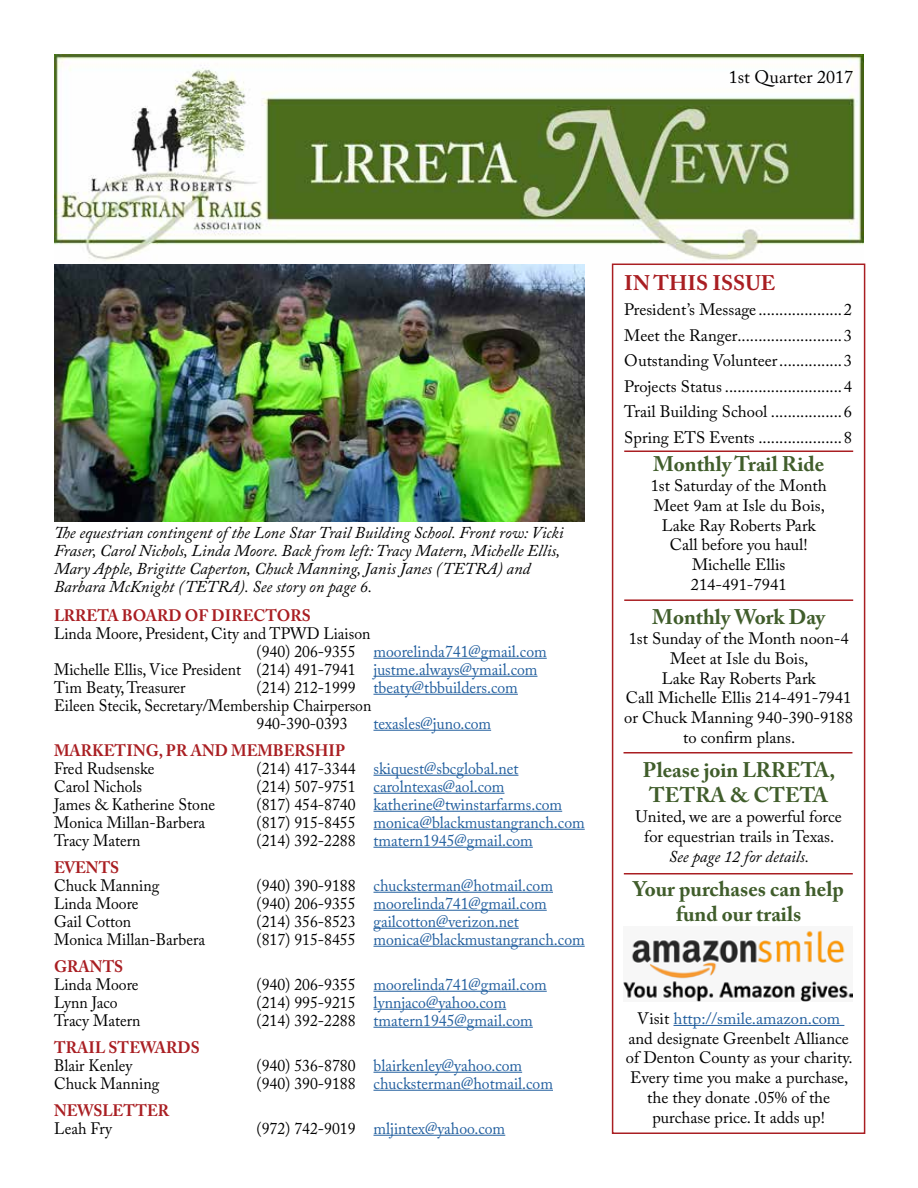
<style>
.page{position:relative;width:918px;height:1188px;background:#fff}
.page>*{position:absolute;margin:0;border:0;box-sizing:border-box;transform-origin:0 0}
.t1{font:700 21px/25.2px "Adobe Caslon Pro";color:#405d2b;text-align:center}
.t2{font:700 21px "Adobe Caslon Pro";color:#a91e22}
.t3{font:18px "Adobe Caslon Pro";color:#000}
.t4{font:16.5px/19.8px "Adobe Caslon Pro";color:#000;text-align:center}
.t5{font:16.5px "Adobe Caslon Pro";color:#215e9e;scale:.95 1}
.t6{font:16.5px "Adobe Caslon Pro";color:#000;scale:.95 1}
.t7{font:italic 16.5px/18px "Adobe Caslon Pro";color:#000}
.t8{font:700 16.5px "Adobe Caslon Pro";color:#a91e22;scale:.95 1}
.s1{color:#000}
.s2{color:#215e9e}
</style>
<div class="page">
<img style="left:54px;top:54px;width:810px;height:216px">
<img style="left:54px;top:264px;width:531px;height:257px">
<div style="left:612px;top:264px;width:253px;height:870px;border:2px solid #a91e22"></div>
<hr style="left:374px;top:658px;width:173px;height:1px;background:#215e9e">
<hr style="left:374px;top:676px;width:163px;height:1px;background:#215e9e">
<hr style="left:374px;top:694px;width:144px;height:1px;background:#215e9e">
<hr style="left:374px;top:730px;width:117px;height:1px;background:#215e9e">
<hr style="left:374px;top:775px;width:144px;height:1px;background:#215e9e">
<hr style="left:374px;top:793px;width:130px;height:1px;background:#215e9e">
<hr style="left:374px;top:811px;width:188px;height:1px;background:#215e9e">
<hr style="left:374px;top:829px;width:211px;height:1px;background:#215e9e">
<hr style="left:374px;top:847px;width:159px;height:1px;background:#215e9e">
<hr style="left:374px;top:892px;width:179px;height:1px;background:#215e9e">
<hr style="left:374px;top:910px;width:173px;height:1px;background:#215e9e">
<hr style="left:374px;top:928px;width:145px;height:1px;background:#215e9e">
<hr style="left:374px;top:946px;width:211px;height:1px;background:#215e9e">
<hr style="left:374px;top:991px;width:173px;height:1px;background:#215e9e">
<hr style="left:374px;top:1009px;width:132px;height:1px;background:#215e9e">
<hr style="left:374px;top:1027px;width:159px;height:1px;background:#215e9e">
<hr style="left:374px;top:1072px;width:148px;height:1px;background:#215e9e">
<hr style="left:374px;top:1090px;width:179px;height:1px;background:#215e9e">
<hr style="left:374px;top:1135px;width:131px;height:1px;background:#215e9e">
<hr style="left:673px;top:1025px;width:171px;height:1px;background:#215e9e">
<hr style="left:624px;top:599px;width:229px;height:2px;background:#a91e22">
<hr style="left:624px;top:752px;width:228px;height:2px;background:#a91e22">
<img style="left:624px;top:930px;width:228px;height:72px">
<hr style="left:624px;top:451px;width:229px;height:1px;background:#a91e22">
<hr style="left:624px;top:873px;width:229px;height:1px;background:#a91e22">
<p class="t3" style="left:729px;top:66px;width:126px">1st Quarter 2017</p>
<p class="t7" style="left:54px;top:523px;width:511px">The equestrian contingent of the Lone Star Trail Building School. Front row: Vicki Fraser, Carol Nichols, Linda Moore. Back from left: Tracy Matern, Michelle Ellis, Mary Apple, Brigitte Caperton, Chuck Manning, Janis Janes (TETRA) and Barbara McKnight (TETRA). See story on page 6.</p>
<p class="t8" style="left:54px;top:605px;width:272px">LRRETA BOARD OF DIRECTORS</p>
<p class="t6" style="left:54px;top:623px;width:335px">Linda Moore, President, City and TPWD Liaison</p>
<p class="t5" style="left:257px;top:641px;width:307px"><span class="s1">(940) 206-9355</span> moorelinda741@gmail.com</p>
<p class="t6" style="left:54px;top:659px;width:510px">Michelle Ellis, Vice President (214) 491-7941 <span class="s2">justme.always@ymail.com</span></p>
<p class="t6" style="left:54px;top:677px;width:140px">Tim Beaty, Treasurer</p>
<p class="t5" style="left:257px;top:677px;width:277px"><span class="s1">(214) 212-1999</span> tbeaty@tbbuilders.com</p>
<p class="t6" style="left:54px;top:695px;width:336px">Eileen Stecik, Secretary/Membership Chairperson</p>
<p class="t6" style="left:257px;top:713px;width:97px">940-390-0393</p>
<p class="t5" style="left:374px;top:713px;width:125px">texasles@juno.com</p>
<p class="t8" style="left:54px;top:740px;width:308px">MARKETING, PR AND MEMBERSHIP</p>
<p class="t6" style="left:54px;top:758px;width:107px">Fred Rudsenske</p>
<p class="t5" style="left:257px;top:758px;width:277px"><span class="s1">(214) 417-3344</span> skiquest@sbcglobal.net</p>
<p class="t6" style="left:54px;top:776px;width:94px">Carol Nichols</p>
<p class="t5" style="left:257px;top:776px;width:263px"><span class="s1">(214) 507-9751</span> carolntexas@aol.com</p>
<p class="t6" style="left:54px;top:794px;width:171px">James &amp; Katherine Stone</p>
<p class="t5" style="left:257px;top:794px;width:323px"><span class="s1">(817) 454-8740</span> katherine@twinstarfarms.com</p>
<p class="t6" style="left:54px;top:812px;width:161px">Monica Millan-Barbera</p>
<p class="t5" style="left:257px;top:812px;width:347px"><span class="s1">(817) 915-8455</span> monica@blackmustangranch.com</p>
<p class="t6" style="left:54px;top:830px;width:93px">Tracy Matern</p>
<p class="t5" style="left:257px;top:830px;width:292px"><span class="s1">(214) 392-2288</span> tmatern1945@gmail.com</p>
<p class="t8" style="left:54px;top:857px;width:70px">EVENTS</p>
<p class="t6" style="left:54px;top:875px;width:112px">Chuck Manning</p>
<p class="t5" style="left:257px;top:875px;width:314px"><span class="s1">(940) 390-9188</span> chucksterman@hotmail.com</p>
<p class="t6" style="left:54px;top:893px;width:91px">Linda Moore</p>
<p class="t5" style="left:257px;top:893px;width:307px"><span class="s1">(940) 206-9355</span> moorelinda741@gmail.com</p>
<p class="t6" style="left:54px;top:911px;width:83px">Gail Cotton</p>
<p class="t5" style="left:257px;top:911px;width:278px"><span class="s1">(214) 356-8523</span> gailcotton@verizon.net</p>
<p class="t6" style="left:54px;top:929px;width:161px">Monica Millan-Barbera</p>
<p class="t5" style="left:257px;top:929px;width:347px"><span class="s1">(817) 915-8455</span> monica@blackmustangranch.com</p>
<p class="t8" style="left:54px;top:956px;width:74px">GRANTS</p>
<p class="t6" style="left:54px;top:974px;width:91px">Linda Moore</p>
<p class="t5" style="left:257px;top:974px;width:307px"><span class="s1">(940) 206-9355</span> moorelinda741@gmail.com</p>
<p class="t6" style="left:54px;top:992px;width:69px">Lynn Jaco</p>
<p class="t5" style="left:257px;top:992px;width:264px"><span class="s1">(214) 995-9215</span> lynnjaco@yahoo.com</p>
<p class="t6" style="left:54px;top:1010px;width:93px">Tracy Matern</p>
<p class="t5" style="left:257px;top:1010px;width:292px"><span class="s1">(214) 392-2288</span> tmatern1945@gmail.com</p>
<p class="t8" style="left:54px;top:1037px;width:155px">TRAIL STEWARDS</p>
<p class="t6" style="left:54px;top:1055px;width:84px">Blair Kenley</p>
<p class="t5" style="left:257px;top:1055px;width:281px"><span class="s1">(940) 536-8780</span> blairkenley@yahoo.com</p>
<p class="t6" style="left:54px;top:1073px;width:112px">Chuck Manning</p>
<p class="t5" style="left:257px;top:1073px;width:314px"><span class="s1">(940) 390-9188</span> chucksterman@hotmail.com</p>
<p class="t8" style="left:54px;top:1100px;width:123px">NEWSLETTER</p>
<p class="t6" style="left:54px;top:1118px;width:63px">Leah Fry</p>
<p class="t5" style="left:257px;top:1118px;width:263px"><span class="s1">(972) 742-9019</span> mljintex@yahoo.com</p>
<p class="t2" style="left:624px;top:270px;width:153px">IN THIS ISSUE</p>
<p class="t4" style="left:624px;top:297px;width:229px;line-height:25.5px;text-align:justify">President’s Message ....................2<br>Meet the Ranger.........................3<br>Outstanding Volunteer...............3<br>Projects Status ............................4<br>Trail Building School .................6<br>Spring ETS Events ....................8</p>
<p class="t1" style="left:653px;top:451px;width:173px">Monthly Trail Ride</p>
<p class="t4" style="left:651px;top:475px;width:178px">1st Saturday of the Month<br>Meet 9am at Isle du Bois,<br>Lake Ray Roberts Park<br>Call before you haul!<br>Michelle Ellis<br>214-491-7941</p>
<p class="t1" style="left:652px;top:604px;width:174px">Monthly Work Day</p>
<p class="t4" style="left:624px;top:628px;width:230px">1st Sunday of the Month noon-4<br>Meet at Isle du Bois,<br>Lake Ray Roberts Park<br>Call Michelle Ellis 214-491-7941 or Chuck Manning 940-390-9188 to confirm plans.</p>
<p class="t1" style="left:643px;top:757px;width:194px">Please join LRRETA,<br>TETRA &amp; CTETA</p>
<p class="t4" style="left:636px;top:807px;width:208px">United, we are a powerful force for equestrian trails in Texas.</p>
<p class="t7" style="left:669px;top:847px;width:142px">See page 12 for details.</p>
<p class="t1" style="left:634px;top:876px;width:212px">Your purchases can help fund our trails</p>
<p class="t4" style="left:626px;top:1008px;width:228px">Visit <span class="s2">http://smile.amazon.com </span>and designate Greenbelt Alliance of Denton County as your charity.<br>Every time you make a purchase, the they donate .05% of the purchase price. It adds up!</p>
</div>
